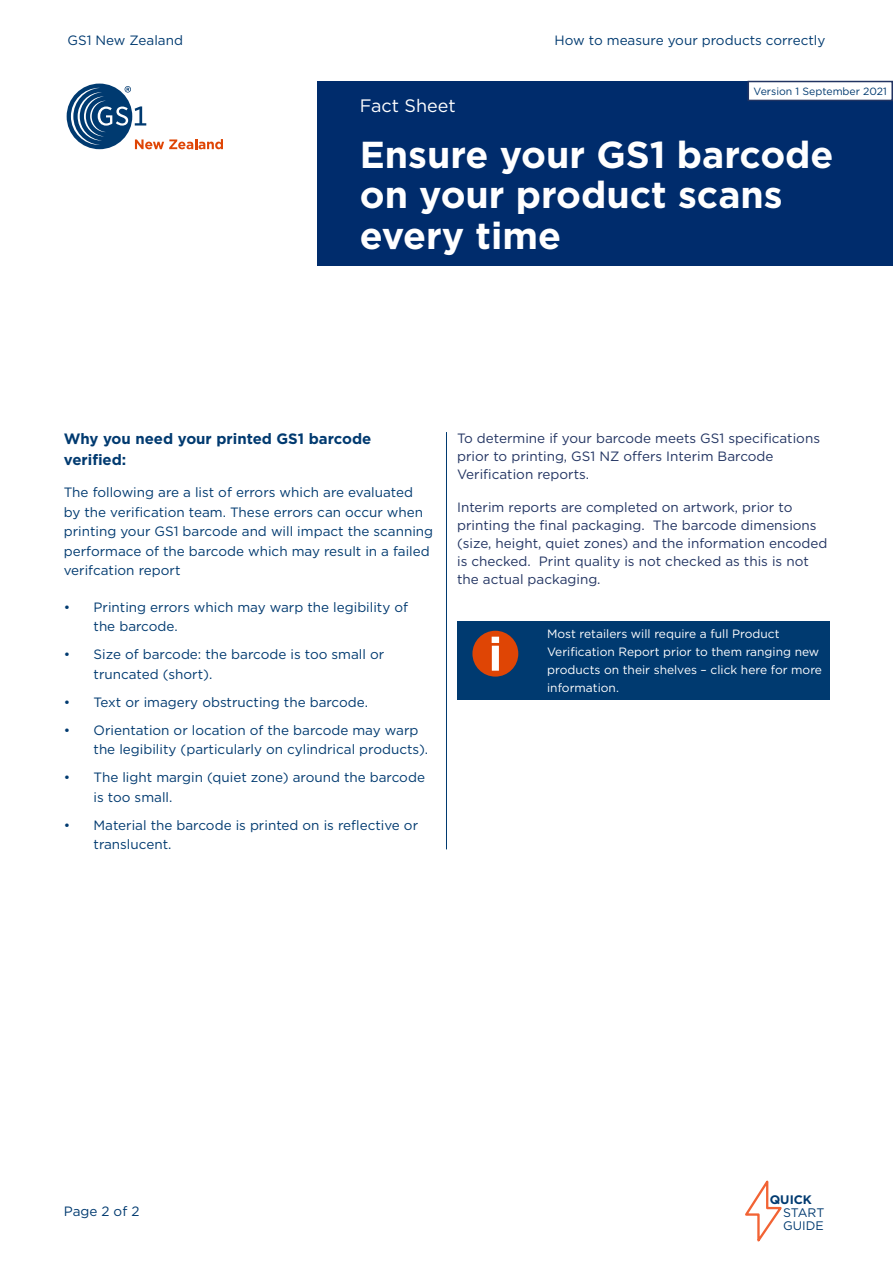
<style>
.page{position:relative;width:893px;height:1263px;background:#fff}
.page>*{position:absolute;margin:0;border:0;box-sizing:border-box;transform-origin:0 0}
.t1{font:700 37.5px/40.5px "Gotham";color:#fff}
.t2{font:18px "Gotham";color:#fff}
.t3{font:700 15px/21px "Gotham";color:#003a70}
.t4{font:13.5px/19.5px "Gotham";color:#003a70}
.t5{font:13.5px/18px "Gotham";color:#223462}
.t6{font:12.3px/12.5px "Gotham";color:#003a70}
.t7{font:700 12.3px "Gotham";color:#003a70}
.t8{font:12px/18px "Gotham";color:#fff}
.t9{font:10.5px "Gotham";color:#003a70}
</style>
<div class="page">
<svg style="left:745px;top:1180px;width:37px;height:62px"></svg>
<div style="left:67px;top:84px;width:65px;height:65px;background:#003a70;border-radius:50%"></div>
<svg style="left:71px;top:86px;width:152px;height:63px"></svg>
<div style="left:317px;top:81px;width:576px;height:185px;background:#002c6c"></div>
<div style="left:748px;top:82px;width:144px;height:18px;background:#fff"></div>
<div style="left:747px;top:81px;width:146px;height:20px;border:2px solid #223462"></div>
<hr style="left:446px;top:432px;width:1px;height:417px;background:#003a70">
<div style="left:457px;top:621px;width:373px;height:78px;background:#003a70"></div>
<div style="left:472px;top:631px;width:46px;height:46px;background:#df4505;border-radius:50%"></div>
<svg style="left:492px;top:637px;width:7px;height:34px"></svg>
<p class="t4" style="left:67px;top:30px;width:117px">GS1 New Zealand</p>
<p class="t4" style="left:554px;top:30px;width:272px">How to measure your products correctly</p>
<p class="t9" style="left:753px;top:85px;width:135px">Version 1 September 2021</p>
<h2 class="t2" style="left:360px;top:94px;width:97px">Fact Sheet</h2>
<h1 class="t1" style="left:360px;top:134px;width:475px">Ensure your GS1 barcode on your product scans every time</h1>
<p class="t3" style="left:64px;top:428px;width:309px">Why you need your printed GS1 barcode verified:</p>
<p class="t4" style="left:64px;top:482px;width:371px">The following are a list of errors which are evaluated<br>by the verification team. These errors can occur when printing your GS1 barcode and will impact the scanning performace of the barcode which may result in a failed verifcation report</p>
<p class="t4" style="left:94px;top:597px;width:316px;text-indent:-30px">• Printing errors which may warp the legibility of the barcode.</p>
<p class="t4" style="left:94px;top:644px;width:292px;text-indent:-30px">• Size of barcode: the barcode is too small or truncated (short).</p>
<p class="t4" style="left:64px;top:692px;width:306px">• Text or imagery obstructing the barcode.</p>
<p class="t4" style="left:94px;top:720px;width:336px;text-indent:-30px">• Orientation or location of the barcode may warp the legibility (particularly on cylindrical products).</p>
<p class="t4" style="left:94px;top:767px;width:333px;text-indent:-30px">• The light margin (quiet zone) around the barcode is too small.</p>
<p class="t4" style="left:94px;top:815px;width:326px;text-indent:-30px">• Material the barcode is printed on is reflective or translucent.</p>
<p class="t5" style="left:457px;top:429px;width:364px">To determine if your barcode meets GS1 specifications prior to printing, GS1 NZ offers Interim Barcode<br>Verification reports.</p>
<p class="t5" style="left:457px;top:498px;width:372px">Interim reports are completed on artwork, prior to printing the final packaging. The barcode dimensions (size, height, quiet zones) and the information encoded is checked. Print quality is not checked as this is not the actual packaging.</p>
<p class="t8" style="left:547px;top:624px;width:276px">Most retailers will require a full Product Verification Report prior to them ranging new products on their shelves – click here for more information.</p>
<p class="t7" style="left:770px;top:1191px;width:44px">QUICK</p>
<p class="t4" style="left:64px;top:1201px;width:77px">Page 2 of 2</p>
<p class="t6" style="left:783px;top:1206px;width:43px">START<br>GUIDE</p>
</div>
